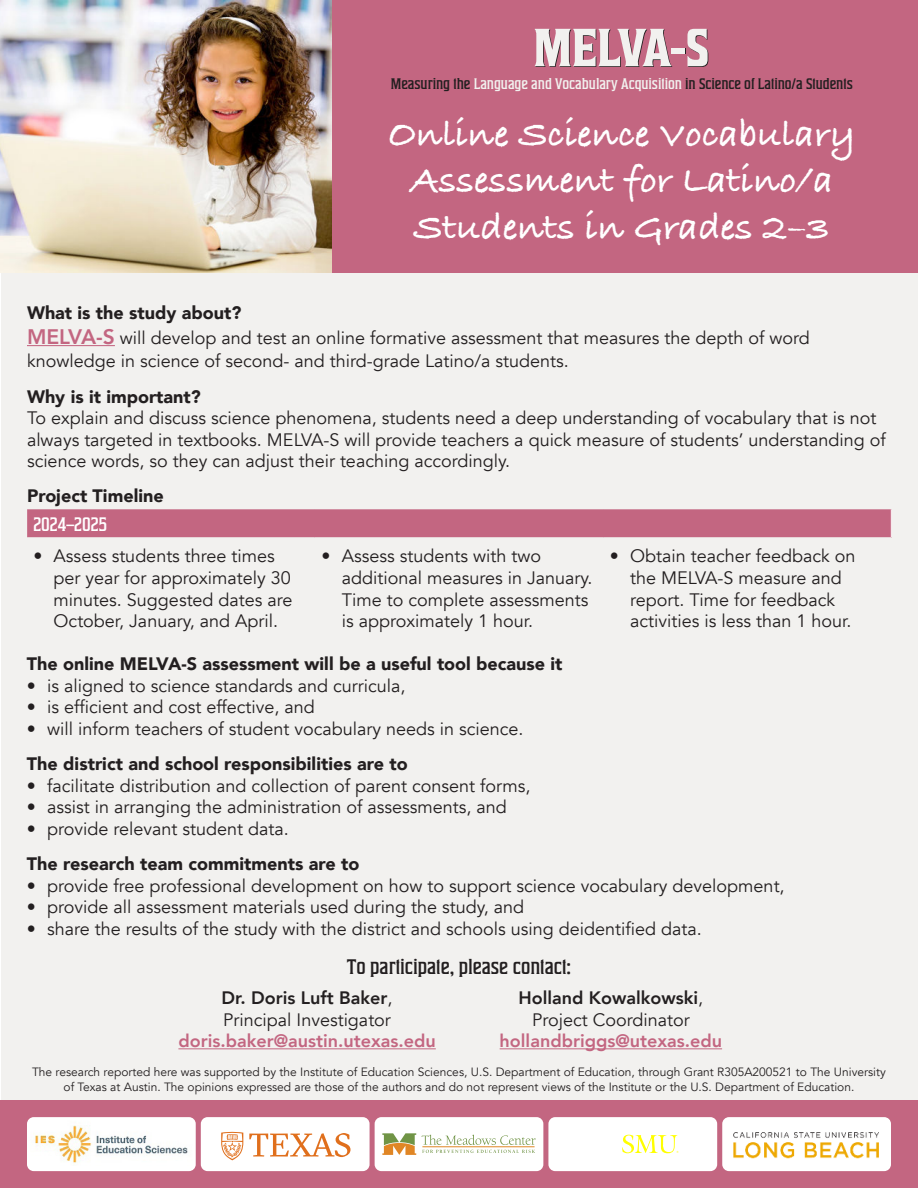
<style>
.page{position:relative;width:918px;height:1188px;background:#fff}
.page>*{position:absolute;margin:0;border:0;box-sizing:border-box;transform-origin:0 0}
.t1{font:700 53.4px "Houseofcards";letter-spacing:-.025em;color:#231f20}
.t2{font:700 39px/46.8px "Bradley Hand ITCTT";color:#fff;text-align:center}
.t3{font:21px "Houseofcards";color:#231f20}
.t4{font:19.5px "Houseofcards";color:#fff}
.t5{font:18px/21.6px "Avenir";color:#231f20}
.t6{font:900 18px "Avenir";color:#231f20}
.t7{font:800 18px "Avenir";color:#c36681}
.t8{font:15.3px "Houseofcards";color:#231f20}
.t9{font:12px/14.4px "Avenir";color:#231f20;text-align:center}
.s1{color:#f2f1ef}
.s2{font-weight:900}
.s3{font-weight:800;font-size:21px;color:#c36681}
.s4{font-weight:800}
</style>
<div class="page">
<div style="left:1px;top:1px;width:916px;height:1187px;background:#f2f1ef"></div>
<hr style="left:27px;top:345px;width:88px;height:1px;background:#c36681">
<div style="left:27px;top:509px;width:864px;height:29px;background:#c36681"></div>
<hr style="left:26px;top:537px;width:289px;height:1px;background:#f2f1ef">
<hr style="left:315px;top:537px;width:288px;height:1px;background:#f2f1ef">
<hr style="left:603px;top:537px;width:289px;height:1px;background:#f2f1ef">
<hr style="left:178px;top:1048px;width:258px;height:1px;background:#c36681">
<hr style="left:500px;top:1048px;width:222px;height:1px;background:#c36681">
<div style="left:0;top:1100px;width:918px;height:88px;background:#c36681"></div>
<img style="left:27px;top:1117px;width:169px;height:54px">
<div style="left:201px;top:1117px;width:169px;height:54px;background:#fff;border-radius:7px"></div>
<svg style="left:221px;top:1132px;width:22px;height:28px"></svg>
<svg style="left:249px;top:1133px;width:102px;height:24px"></svg>
<div style="left:375px;top:1117px;width:168px;height:54px;background:#fff;border-radius:7px"></div>
<svg style="left:382px;top:1133px;width:34px;height:22px"></svg>
<svg style="left:422px;top:1135px;width:114px;height:18px"></svg>
<hr style="left:422px;top:1147px;width:113px;height:1px;background:#e08625">
<div style="left:548px;top:1117px;width:169px;height:54px;background:#fff;border-radius:7px"></div>
<div style="left:587px;top:1129px;width:29px;height:30px;border:1px solid #fff;border-radius:50%"></div>
<svg style="left:592px;top:1131px;width:19px;height:3px"></svg>
<svg style="left:622px;top:1135px;width:57px;height:18px"></svg>
<div style="left:722px;top:1117px;width:169px;height:54px;background:#fff;border-radius:7px"></div>
<img style="left:733px;top:1132px;width:146px;height:26px">
<div style="left:0;top:0;width:918px;height:272px;background:#c36681"></div>
<img style="left:0;top:1px;width:332px;height:271px">
<h1 class="t1" style="left:534px;top:29px;width:177px">MELVA-S</h1>
<p class="t8" style="left:391px;top:78px;width:464px">Measuring the <span class="s1">Language and Vocabulary Acquisition</span> in Science of Latino/a Students</p>
<h2 class="t2" style="left:388px;top:115px;width:469px">Online Science Vocabulary<br>Assessment for Latino/a<br>Students in Grades 2–3</h2>
<p class="t5" style="left:27px;top:302px;width:784px;line-height:25.2px"><span class="s2">What is the study about?<br></span><span class="s3">MELVA-S</span> will develop and test an online formative assessment that measures the depth of word</p>
<p class="t5" style="left:27px;top:352px;width:543px">knowledge in science of second- and third-grade Latino/a students.</p>
<p class="t6" style="left:27px;top:389px;width:175px">Why is it important?</p>
<p class="t5" style="left:27px;top:409px;width:860px">To explain and discuss science phenomena, students need a deep understanding of vocabulary that is not always targeted in textbooks. MELVA-S will provide teachers a quick measure of students’ understanding of science words, so they can adjust their teaching accordingly.</p>
<p class="t6" style="left:27px;top:489px;width:138px">Project Timeline</p>
<p class="t4" style="left:33px;top:517px;width:75px">2024–2025</p>
<p class="t5" style="left:54px;top:547px;width:241px;text-indent:-20px">• Assess students three times per year for approximately 30 minutes. Suggested dates are<br>October, January, and April.</p>
<p class="t5" style="left:342px;top:547px;width:252px;text-indent:-20px">• Assess students with two additional measures in January.<br>Time to complete assessments is approximately 1 hour.</p>
<p class="t5" style="left:630px;top:547px;width:227px;text-indent:-20px">• Obtain teacher feedback on the MELVA-S measure and report. Time for feedback activities is less than 1 hour.</p>
<p class="t6" style="left:27px;top:656px;width:537px">The online MELVA-S assessment will be a useful tool because it</p>
<p class="t5" style="left:27px;top:677px;width:380px">• is aligned to science standards and curricula,</p>
<p class="t5" style="left:27px;top:698px;width:289px">• is efficient and cost effective, and</p>
<p class="t5" style="left:27px;top:720px;width:498px">• will inform teachers of student vocabulary needs in science.</p>
<p class="t6" style="left:27px;top:756px;width:382px">The district and school responsibilities are to</p>
<p class="t5" style="left:27px;top:777px;width:505px">• facilitate distribution and collection of parent consent forms,</p>
<p class="t5" style="left:27px;top:798px;width:481px">• assist in arranging the administration of assessments, and</p>
<p class="t5" style="left:27px;top:820px;width:263px">• provide relevant student data.</p>
<p class="t6" style="left:27px;top:856px;width:334px">The research team commitments are to</p>
<p class="t5" style="left:27px;top:877px;width:759px">• provide free professional development on how to support science vocabulary development,</p>
<p class="t5" style="left:27px;top:898px;width:499px">• provide all assessment materials used during the study, and</p>
<p class="t5" style="left:27px;top:920px;width:676px">• share the results of the study with the district and schools using deidentified data.</p>
<p class="t3" style="left:347px;top:958px;width:226px">To participate, please contact:</p>
<p class="t5" style="left:222px;top:989px;width:172px"><span class="s4">Dr. Doris Luft Baker</span>,<br>Principal Investigator</p>
<p class="t7" style="left:178px;top:1034px;width:259px">doris.baker@austin.utexas.edu</p>
<p class="t5" style="left:519px;top:989px;width:186px;text-align:center"><span class="s4">Holland Kowalkowski</span>,<br>Project Coordinator</p>
<p class="t7" style="left:500px;top:1034px;width:224px">hollandbriggs@utexas.edu</p>
<p class="t9" style="left:32px;top:1066px;width:855px">The research reported here was supported by the Institute of Education Sciences, U.S. Department of Education, through Grant R305A200521 to The University of Texas at Austin. The opinions expressed are those of the authors and do not represent views of the Institute or the U.S. Department of Education.</p>
</div>
